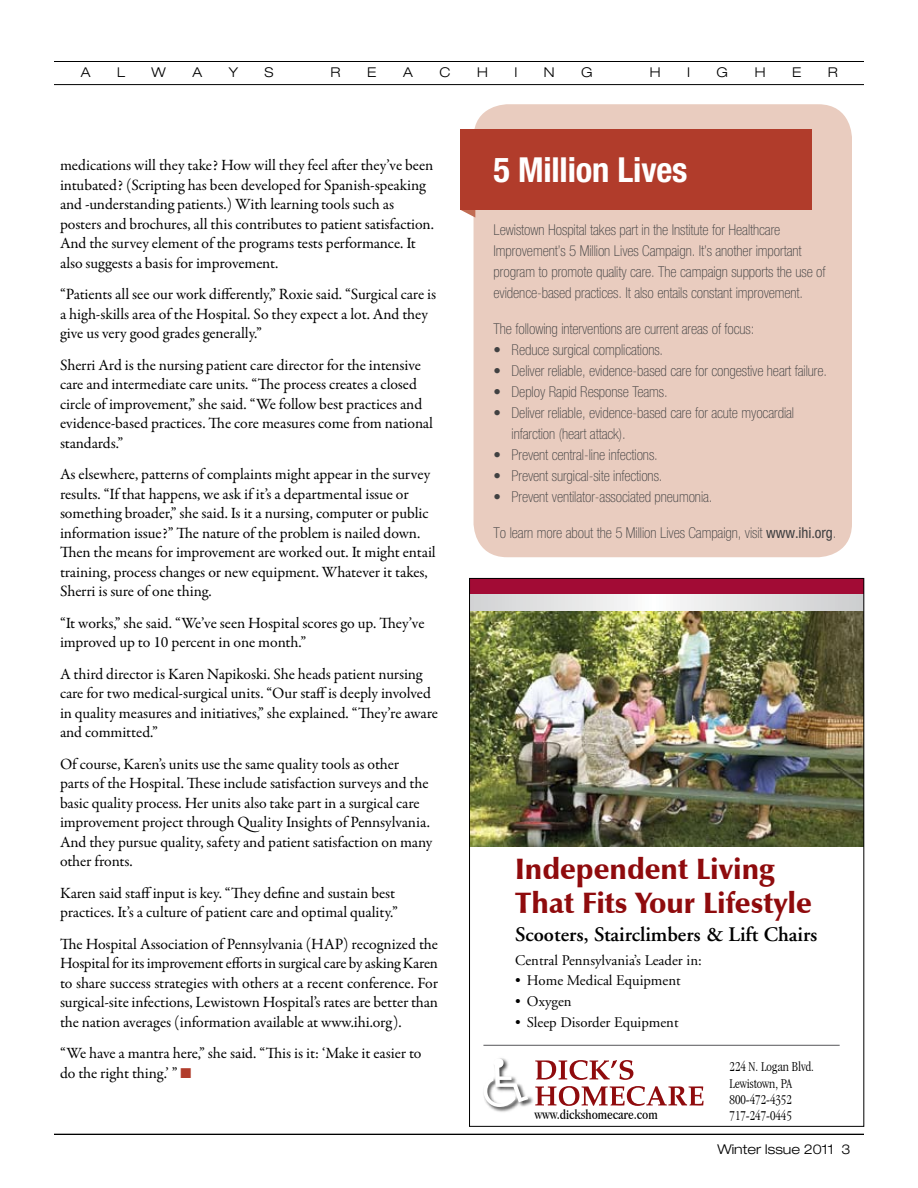
<style>
.page{position:relative;width:918px;height:1188px;background:#fff}
.page>*{position:absolute;margin:0;border:0;box-sizing:border-box;transform-origin:0 0}
.t1{font:700 condensed 34.5px "Helvetica Neue";letter-spacing:-.005em;color:#fff}
.t2{font:900 29.55px/33.9px "Zapf Humanist 601 BT";color:#8f0b0d}
.t3{font:600 20.7px "Adobe Garamond";color:#000}
.t4{font:15.75px/19.5px "Garamond Premr Pro";letter-spacing:-.01em;color:#000}
.t5{font:100 condensed 15px/21px "Helvetica Neue";letter-spacing:-.005em;color:#414142}
.t6{font:14.7px "Adobe Garamond";color:#000}
.t7{font:300 condensed 13.95px/16.2px "Garamond";color:#000}
.t8{font:condensed 13.95px "Garamond";color:#000}
.t9{font:300 expanded 13.5px "Helvetica Neue";color:#000}
.s1{color:#b13c2b}
.s2{font-weight:400}
</style>
<div class="page">
<hr style="left:54px;top:61px;width:810px;height:1px;background:#000">
<hr style="left:54px;top:84px;width:810px;height:1px;background:#000">
<hr style="left:54px;top:1134px;width:810px;height:1px;background:#000">
<img style="left:483px;top:1093px;width:50px;height:19px">
<svg style="left:484px;top:1058px;width:44px;height:49px"></svg>
<svg style="left:535px;top:1086px;width:169px;height:20px"></svg>
<svg style="left:535px;top:1060px;width:98px;height:20px"></svg>
<img style="left:471px;top:610px;width:391px;height:237px">
<svg style="left:471px;top:594px;width:391px;height:16px"></svg>
<div style="left:470px;top:578px;width:394px;height:16px;background:#a20b35"></div>
<hr style="left:483px;top:1045px;width:357px;height:1px;background:#555658">
<div style="left:474px;top:104px;width:378px;height:453px;background:#e9ccbf;border-radius:34px"></div>
<svg style="left:461px;top:210px;width:14px;height:8px"></svg>
<div style="left:460px;top:129px;width:352px;height:81px;background:#b13c2b"></div>
<p class="t9" style="left:81px;top:64px;width:11px">A</p>
<p class="t9" style="left:117px;top:64px;width:10px">L</p>
<p class="t9" style="left:152px;top:64px;width:16px">W</p>
<p class="t9" style="left:192px;top:64px;width:11px">A</p>
<p class="t9" style="left:229px;top:64px;width:11px">Y</p>
<p class="t9" style="left:265px;top:64px;width:11px">S</p>
<p class="t9" style="left:331px;top:64px;width:12px">R</p>
<p class="t9" style="left:367px;top:64px;width:11px">E</p>
<p class="t9" style="left:403px;top:64px;width:11px">A</p>
<p class="t9" style="left:439px;top:64px;width:13px">C</p>
<p class="t9" style="left:477px;top:64px;width:12px">H</p>
<p class="t9" style="left:514px;top:64px;width:4px">I</p>
<p class="t9" style="left:544px;top:64px;width:12px">N</p>
<p class="t9" style="left:581px;top:64px;width:13px">G</p>
<p class="t9" style="left:650px;top:64px;width:12px">H</p>
<p class="t9" style="left:687px;top:64px;width:4px">I</p>
<p class="t9" style="left:717px;top:64px;width:13px">G</p>
<p class="t9" style="left:755px;top:64px;width:12px">H</p>
<p class="t9" style="left:792px;top:64px;width:11px">E</p>
<p class="t9" style="left:828px;top:64px;width:12px">R</p>
<p class="t4" style="left:60px;top:156px;width:376px">medications will they take? How will they feel after they’ve been intubated? (Scripting has been developed for Spanish-speaking and -understanding patients.) With learning tools such as posters and brochures, all this contributes to patient satisfaction.<br>And the survey element of the programs tests performance. It also suggests a basis for improvement.</p>
<p class="t4" style="left:60px;top:285px;width:378px">“Patients all see our work differently,” Roxie said. “Surgical care is a high-skills area of the Hospital. So they expect a lot. And they give us very good grades generally.”</p>
<p class="t4" style="left:60px;top:356px;width:375px">Sherri Ard is the nursing patient care director for the intensive care and intermediate care units. “The process creates a closed circle of improvement,” she said. “We follow best practices and evidence-based practices. The core measures come from national standards.”</p>
<p class="t4" style="left:60px;top:465px;width:377px">As elsewhere, patterns of complaints might appear in the survey results. “If that happens, we ask if it’s a departmental issue or something broader,” she said. Is it a nursing, computer or public information issue?” The nature of the problem is nailed down.<br>Then the means for improvement are worked out. It might entail training, process changes or new equipment. Whatever it takes, Sherri is sure of one thing.</p>
<p class="t4" style="left:60px;top:614px;width:366px">“It works,” she said. “We’ve seen Hospital scores go up. They’ve improved up to 10 percent in one month.”</p>
<p class="t4" style="left:60px;top:665px;width:380px">A third director is Karen Napikoski. She heads patient nursing care for two medical-surgical units. “Our staff is deeply involved in quality measures and initiatives,” she explained. “They’re aware and committed.”</p>
<p class="t4" style="left:60px;top:755px;width:374px">Of course, Karen’s units use the same quality tools as other<br>parts of the Hospital. These include satisfaction surveys and the basic quality process. Her units also take part in a surgical care improvement project through Quality Insights of Pennsylvania.<br>And they pursue quality, safety and patient satisfaction on many other fronts.</p>
<p class="t4" style="left:60px;top:884px;width:339px">Karen said staff input is key. “They define and sustain best practices. It’s a culture of patient care and optimal quality.”</p>
<p class="t4" style="left:60px;top:935px;width:380px;text-align:justify">The Hospital Association of Pennsylvania (HAP) recognized the Hospital for its improvement efforts in surgical care by asking Karen to share success strategies with others at a recent conference. For surgical-site infections, Lewistown Hospital’s rates are better than the nation averages (information available at www.ihi.org).</p>
<p class="t4" style="left:60px;top:1044px;width:363px">“We have a mantra here,” she said. “This is it: ‘Make it easier to do the right thing.’ ” <span class="s1">■</span></p>
<h1 class="t1" style="left:494px;top:149px;width:196px">5 Million Lives</h1>
<p class="t5" style="left:494px;top:219px;width:334px">Lewistown Hospital takes part in the Institute for Healthcare Improvement’s 5 Million Lives Campaign. It’s another important program to promote quality care. The campaign supports the use of evidence-based practices. It also entails constant improvement.</p>
<p class="t5" style="left:494px;top:318px;width:262px">The following interventions are current areas of focus:</p>
<p class="t5" style="left:494px;top:339px;width:171px">• Reduce surgical complications.</p>
<p class="t5" style="left:494px;top:360px;width:335px">• Deliver reliable, evidence-based care for congestive heart failure.</p>
<p class="t5" style="left:494px;top:381px;width:176px">• Deploy Rapid Response Teams.</p>
<p class="t5" style="left:512px;top:402px;width:284px;text-indent:-18px">• Deliver reliable, evidence-based care for acute myocardial infarction (heart attack).</p>
<p class="t5" style="left:494px;top:444px;width:166px">• Prevent central-line infections.</p>
<p class="t5" style="left:494px;top:465px;width:170px">• Prevent surgical-site infections.</p>
<p class="t5" style="left:494px;top:486px;width:220px">• Prevent ventilator-associated pneumonia.</p>
<p class="t5" style="left:494px;top:522px;width:344px">To learn more about the 5 Million Lives Campaign, visit <span class="s2">www.ihi.org</span>.</p>
<h2 class="t2" style="left:515px;top:852px;width:298px">Independent Living<br>That Fits Your Lifestyle</h2>
<h3 class="t3" style="left:515px;top:923px;width:304px">Scooters, Stairclimbers &amp; Lift Chairs</h3>
<p class="t6" style="left:515px;top:952px;width:188px">Central Pennsylvania’s Leader in:</p>
<p class="t6" style="left:515px;top:973px;width:167px">• Home Medical Equipment</p>
<p class="t6" style="left:515px;top:993px;width:58px">• Oxygen</p>
<p class="t6" style="left:515px;top:1014px;width:165px">• Sleep Disorder Equipment</p>
<p class="t7" style="left:730px;top:1059px;width:86px">224 N. Logan Blvd.<br>Lewistown, PA<br>800-472-4352</p>
<p class="t8" style="left:534px;top:1107px;width:125px">www.dickshomecare.com</p>
<p class="t7" style="left:730px;top:1108px;width:64px">717-247-0445</p>
<p class="t9" style="left:717px;top:1141px;width:135px">Winter Issue 2011 3</p>
</div>
